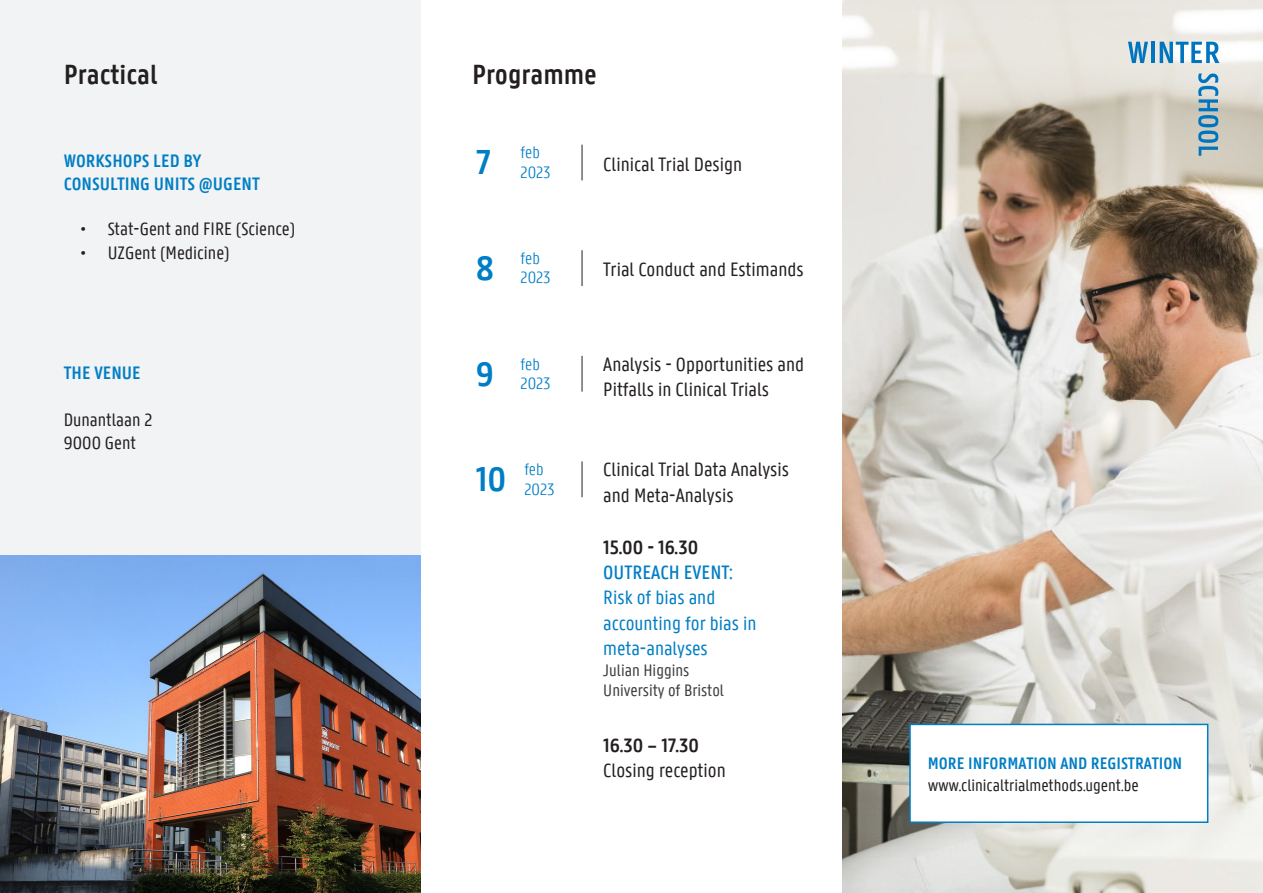
<style>
.page{position:relative;width:1263px;height:893px;background:#fff}
.page>*{position:absolute;margin:0;border:0;box-sizing:border-box;transform-origin:0 0}
.t1{font:600 37.5px "U Gent Panno Text";color:#007ec5}
.t2{font:600 30px "U Gent Panno Text";color:#231f20}
.t3{font:21px/25.2px "U Gent Panno Text";color:#231f20}
.t4{font:21px/25.2px "U Gent Panno Text";color:#007ec5}
.t5{font:600 21px "U Gent Panno Text";color:#231f20}
.t6{font:500 21px "U Gent Panno Text";color:#007ec5}
.t7{font:19.5px "U Gent Panno Text";color:#231f20}
.t8{font:600 19.5px "U Gent Panno Text";color:#007ec5}
.t9{font:18px "U Gent Panno Text";color:#231f20}
.t10{font:18px "U Gent Panno Text";color:#3e3e3f}
.t11{font:600 18px "U Gent Panno Text";color:#007ec5}
.t12{font:300 18px "U Gent Panno Text";color:#007ec5}
</style>
<div class="page">
<img style="left:842px;top:0;width:421px;height:893px">
<div style="left:0;top:0;width:421px;height:556px;background:#f2f3f4"></div>
<div style="left:910px;top:724px;width:298px;height:98px;background:#fff"></div>
<div style="left:909px;top:724px;width:299px;height:99px;border:2px solid #007ec5"></div>
<img style="left:0;top:556px;width:421px;height:337px">
<hr style="left:582px;top:145px;width:1px;height:35px;background:#231f20">
<hr style="left:582px;top:250px;width:1px;height:36px;background:#231f20">
<hr style="left:582px;top:356px;width:1px;height:36px;background:#231f20">
<hr style="left:582px;top:461px;width:1px;height:36px;background:#231f20">
<svg style="left:1198px;top:74px;width:20px;height:82px;background:#7baac2"></svg>
<svg style="left:1128px;top:42px;width:20px;height:21px"></svg>
<hr style="left:1151px;top:42px;width:4px;height:21px;background:#0075bf">
<svg style="left:1160px;top:42px;width:59px;height:21px"></svg>
<p class="t2" style="left:64px;top:57px;width:95px">Practical</p>
<p class="t2" style="left:472px;top:57px;width:127px">Programme</p>
<p class="t8" style="left:64px;top:149px;width:139px">WORKSHOPS LED BY</p>
<p class="t8" style="left:64px;top:172px;width:198px">CONSULTING UNITS @UGENT</p>
<p class="t7" style="left:81px;top:217px;width:216px">• Stat-Gent and FIRE (Science)</p>
<p class="t7" style="left:81px;top:241px;width:150px">• UZGent (Medicine)</p>
<p class="t8" style="left:64px;top:361px;width:79px">THE VENUE</p>
<p class="t7" style="left:64px;top:408px;width:90px">Dunantlaan 2</p>
<p class="t7" style="left:64px;top:431px;width:74px">9000 Gent</p>
<p class="t1" style="left:476px;top:140px;width:17px">7</p>
<p class="t12" style="left:521px;top:142px;width:21px">feb</p>
<p class="t12" style="left:521px;top:161px;width:32px">2023</p>
<p class="t3" style="left:603px;top:152px;width:140px">Clinical Trial Design</p>
<p class="t1" style="left:476px;top:246px;width:20px">8</p>
<p class="t12" style="left:521px;top:247px;width:21px">feb</p>
<p class="t12" style="left:521px;top:267px;width:32px">2023</p>
<p class="t3" style="left:603px;top:256px;width:202px">Trial Conduct and Estimands</p>
<p class="t1" style="left:476px;top:351px;width:20px">9</p>
<p class="t12" style="left:521px;top:353px;width:21px">feb</p>
<p class="t12" style="left:521px;top:373px;width:32px">2023</p>
<p class="t3" style="left:603px;top:351px;width:202px">Analysis - Opportunities and<br>Pitfalls in Clinical Trials</p>
<p class="t1" style="left:476px;top:457px;width:32px">10</p>
<p class="t12" style="left:524px;top:459px;width:21px">feb</p>
<p class="t12" style="left:524px;top:478px;width:32px">2023</p>
<p class="t3" style="left:603px;top:457px;width:187px">Clinical Trial Data Analysis and Meta-Analysis</p>
<p class="t5" style="left:603px;top:535px;width:97px">15.00 - 16.30</p>
<p class="t6" style="left:603px;top:560px;width:131px">OUTREACH EVENT:</p>
<p class="t4" style="left:603px;top:585px;width:114px">Risk of bias and</p>
<p class="t4" style="left:603px;top:610px;width:155px">accounting for bias in meta-analyses</p>
<p class="t10" style="left:603px;top:660px;width:88px">Julian Higgins</p>
<p class="t10" style="left:603px;top:679px;width:122px">University of Bristol</p>
<p class="t5" style="left:603px;top:733px;width:97px">16.30 – 17.30</p>
<p class="t3" style="left:603px;top:757px;width:124px">Closing reception</p>
<p class="t11" style="left:928px;top:753px;width:256px">MORE INFORMATION AND REGISTRATION</p>
<p class="t9" style="left:928px;top:774px;width:213px">www.clinicaltrialmethods.ugent.be</p>
</div>
